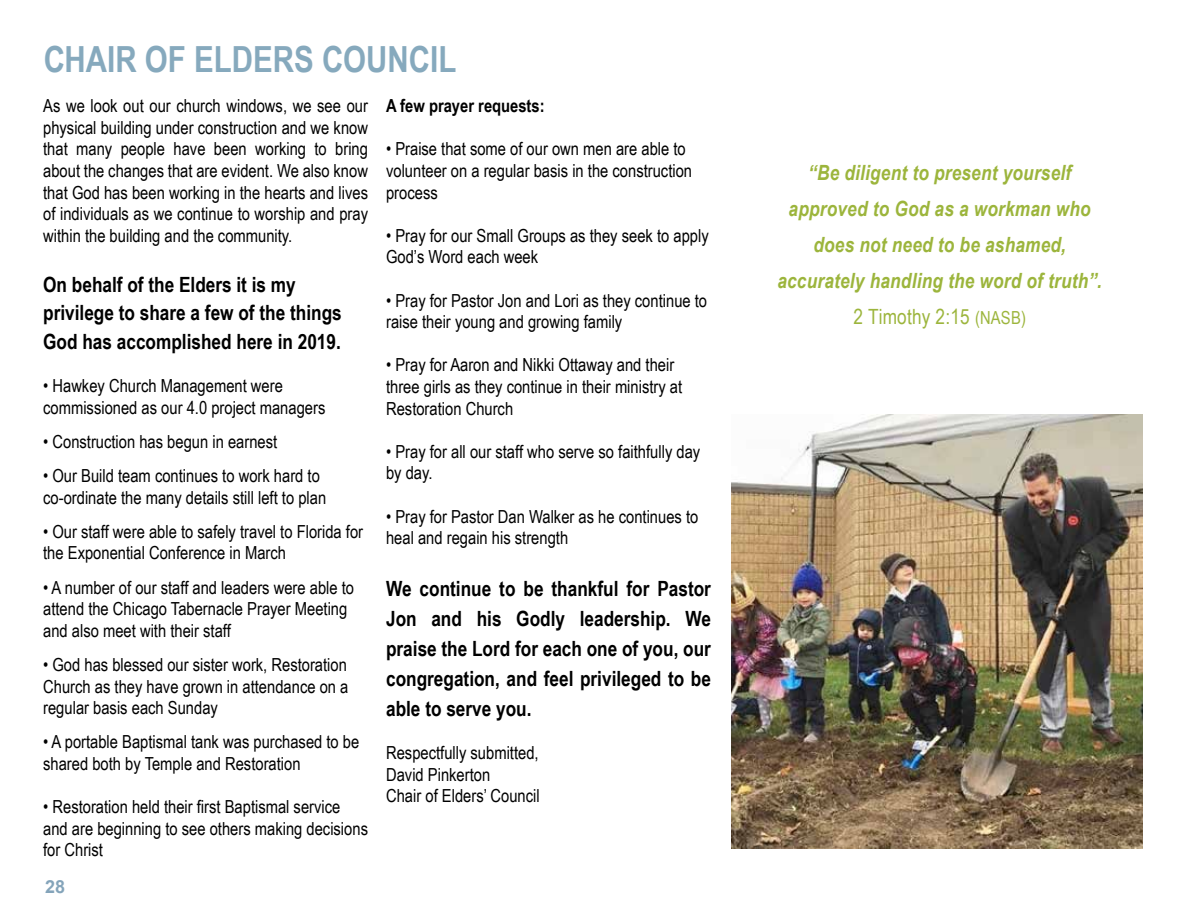
<style>
.page{position:relative;width:1188px;height:918px;background:#fff}
.page>*{position:absolute;margin:0;border:0;box-sizing:border-box;transform-origin:0 0}
.t1{font:700 36px "Arial Narrow";color:#6894ad}
.t2{font:700 21px/30px "Arial Narrow";color:#000}
.t3{font:italic 700 21px/36px "Arial Narrow";letter-spacing:.01em;color:#9cb53c;text-align:center}
.t4{font:18px/21.6px "Arial Narrow";color:#000}
.t5{font:700 18px "Arial Narrow";color:#000}
.t6{font:700 18px "Arial";color:#84a4ba}
.s1{font-weight:400;font-style:normal}
.s2{font-weight:400;font-style:normal;font-size:18px}
</style>
<div class="page">
<img style="left:732px;top:414px;width:410px;height:435px">
<h1 class="t1" style="left:43px;top:32px;width:415px">CHAIR OF ELDERS COUNCIL</h1>
<p class="t4" style="left:43px;top:94px;width:326px;text-align:justify">As we look out our church windows, we see our physical building under construction and we know that many people have been working to bring about the changes that are evident. We also know that God has been working in the hearts and lives of individuals as we continue to worship and pray within the building and the community.</p>
<p class="t2" style="left:43px;top:269px;width:300px;line-height:28.5px">On behalf of the Elders it is my privilege to share a few of the things<br>God has accomplished here in 2019.</p>
<p class="t4" style="left:43px;top:374px;width:284px">• Hawkey Church Management were commissioned as our 4.0 project managers</p>
<p class="t4" style="left:43px;top:430px;width:236px">• Construction has begun in earnest</p>
<p class="t4" style="left:43px;top:464px;width:285px">• Our Build team continues to work hard to co-ordinate the many details still left to plan</p>
<p class="t4" style="left:43px;top:520px;width:321px">• Our staff were able to safely travel to Florida for the Exponential Conference in March</p>
<p class="t4" style="left:43px;top:576px;width:313px">• A number of our staff and leaders were able to attend the Chicago Tabernacle Prayer Meeting and also meet with their staff</p>
<p class="t4" style="left:43px;top:653px;width:307px;text-align:justify">• God has blessed our sister work, Restoration Church as they have grown in attendance on a regular basis each Sunday</p>
<p class="t4" style="left:43px;top:731px;width:318px">• A portable Baptismal tank was purchased to be shared both by Temple and Restoration</p>
<p class="t4" style="left:43px;top:795px;width:326px">• Restoration held their first Baptismal service and are beginning to see others making decisions for Christ</p>
<p class="t5" style="left:386px;top:92px;width:160px">A few prayer requests:</p>
<p class="t4" style="left:386px;top:137px;width:308px">• Praise that some of our own men are able to volunteer on a regular basis in the construction process</p>
<p class="t4" style="left:386px;top:224px;width:324px">• Pray for our Small Groups as they seek to apply<br>God’s Word each week</p>
<p class="t4" style="left:386px;top:289px;width:323px">• Pray for Pastor Jon and Lori as they continue to raise their young and growing family</p>
<p class="t4" style="left:386px;top:353px;width:298px">• Pray for Aaron and Nikki Ottaway and their three girls as they continue in their ministry at<br>Restoration Church</p>
<p class="t4" style="left:386px;top:440px;width:316px">• Pray for all our staff who serve so faithfully day by day.</p>
<p class="t4" style="left:386px;top:505px;width:314px">• Pray for Pastor Dan Walker as he continues to heal and regain his strength</p>
<p class="t2" style="left:386px;top:572px;width:326px;text-align:justify">We continue to be thankful for Pastor Jon and his Godly leadership. We praise the Lord for each one of you, our congregation, and feel privileged to be able to serve you.</p>
<p class="t4" style="left:386px;top:741px;width:155px">Respectfully submitted,<br>David Pinkerton<br>Chair of Elders’ Council</p>
<p class="t6" style="left:45px;top:875px;width:22px">28</p>
<p class="t3" style="left:777px;top:154px;width:326px">“Be diligent to present yourself approved to God as a workman who does not need to be ashamed, accurately handling the word of truth”.<br><span class="s1">2 Timothy 2:15</span> <span class="s2">(NASB)</span></p>
</div>
